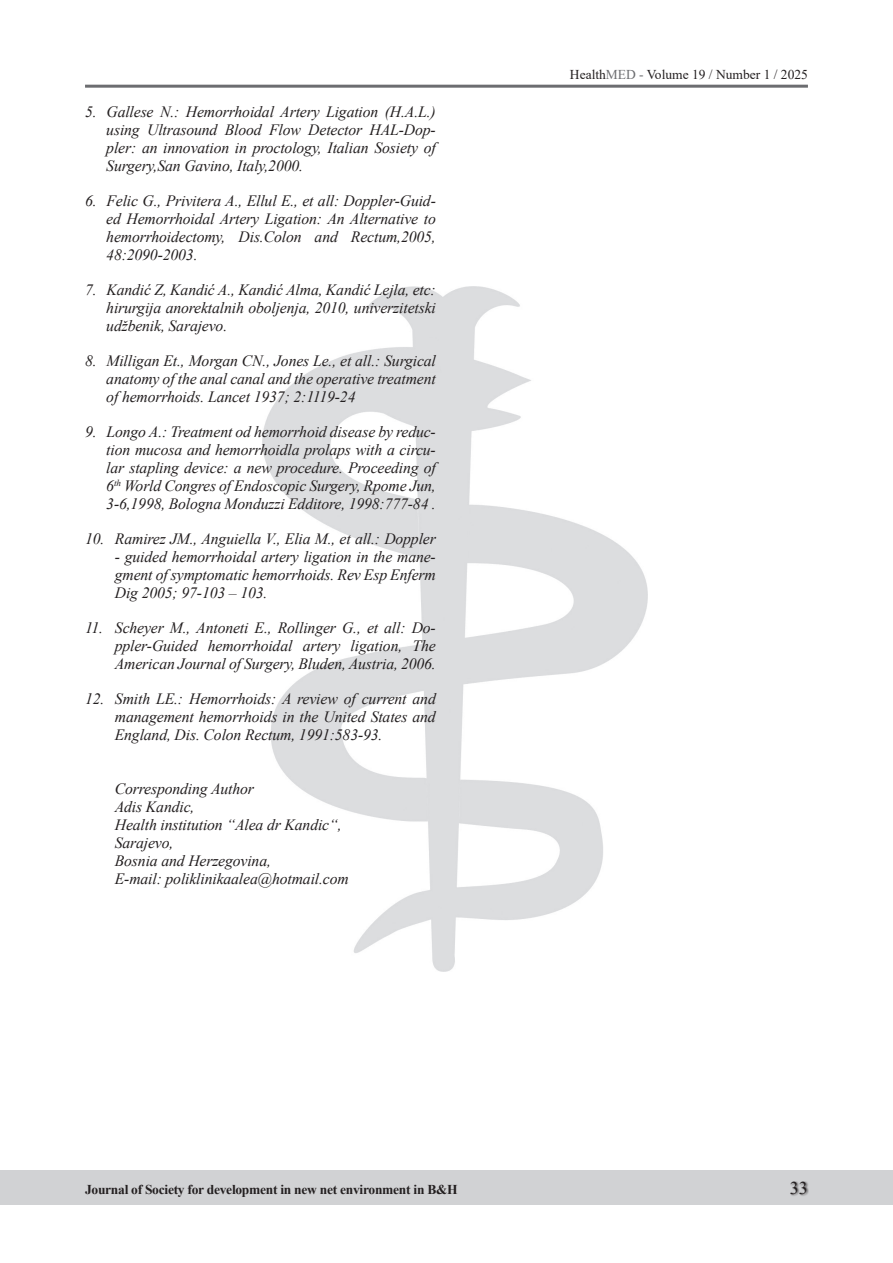
<style>
.page{position:relative;width:893px;height:1263px;background:#fff}
.page>*{position:absolute;margin:0;border:0;box-sizing:border-box;transform-origin:0 0}
.t1{font:18px "Times New Roman";color:#231f20}
.t2{font:italic 15.75px/18px "Times New Roman";letter-spacing:-.01em;color:#231f20;text-align:justify}
.t3{font:700 13.5px "Times New Roman";letter-spacing:-.02em;color:#231f20}
.t4{font:13.5px "Times New Roman";color:#231f20}
.s1{color:#6c6d70}
</style>
<div class="page">
<div style="left:0;top:1171px;width:893px;height:34px;background:#d1d2d4"></div>
<hr style="left:85px;top:85px;width:723px;height:3px;background:#6c6d70">
<div style="left:790px;top:1181px;width:19px;height:15px;background:#231f20;opacity:.75"></div>
<img style="left:263px;top:286px;width:384px;height:686px">
<p class="t2" style="left:106px;top:103px;width:331px;text-indent:-21px">5. Gallese N.: Hemorrhoidal Artery Ligation (H.A.L.) using Ultrasound Blood Flow Detector HAL-Dop&shy;pler: an innovation in proctology, Italian Sosiety of Surgery,San Gavino, Italy,2000.</p>
<p class="t2" style="left:106px;top:192px;width:331px;text-indent:-21px">6. Felic G., Privitera A., Ellul E., et all: Doppler-Guid&shy;ed Hemorrhoidal Artery Ligation: An Alternative to hemorrhoidectomy, Dis.Colon and Rectum,2005, 48:2090-2003.</p>
<p class="t2" style="left:106px;top:281px;width:331px;text-indent:-21px">7. Kandić Z, Kandić A., Kandić Alma, Kandić Lejla, etc: hirurgija anorektalnih oboljenja, 2010, univerzitetski udžbenik, Sarajevo.</p>
<p class="t2" style="left:106px;top:352px;width:331px;text-indent:-21px">8. Milligan Et., Morgan CN., Jones Le., et all.: Surgical anatomy of the anal canal and the operative treatment of hemorrhoids. Lancet 1937; 2:1119-24</p>
<p class="t2" style="left:106px;top:423px;width:331px;text-indent:-21px">9. Longo A.: Treatment od hemorrhoid disease by reduc&shy;tion mucosa and hemorrhoidla prolaps with a circu&shy;lar stapling device: a new procedure. Proceeding of 6<sup>th</sup> World Congres of Endoscopic Surgery, Rpome Jun, 3-6,1998, Bologna Monduzzi Edditore, 1998:777-84 .</p>
<p class="t2" style="left:85px;top:530px;width:352px">10. Ramirez JM., Anguiella V., Elia M., et all.: Doppler</p>
<p class="t2" style="left:115px;top:548px;width:323px">- guided hemorrhoidal artery ligation in the mane&shy;gment of symptomatic hemorrhoids. Rev Esp Enferm Dig 2005; 97-103 – 103.</p>
<p class="t2" style="left:115px;top:619px;width:323px;text-indent:-30px">11. Scheyer M., Antoneti E., Rollinger G., et all: Do&shy;ppler-Guided hemorrhoidal artery ligation, The American Journal of Surgery, Bluden, Austria, 2006.</p>
<p class="t2" style="left:115px;top:690px;width:323px;text-indent:-30px">12. Smith LE.: Hemorrhoids: A review of current and management hemorrhoids in the United States and England, Dis. Colon Rectum, 1991:583-93.</p>
<p class="t2" style="left:115px;top:780px;width:235px;text-align:left">Corresponding Author<br>Adis Kandic,<br>Health institution “Alea dr Kandic“,<br>Sarajevo,<br>Bosnia and Herzegovina,<br>E-mail: poliklinikaalea@hotmail.com</p>
<p class="t4" style="left:570px;top:65px;width:239px">Health<span class="s1">MED -</span> Volume 19 / Number 1 / 2025</p>
<p class="t3" style="left:85px;top:1179px;width:374px">Journal of Society for development in new net environment in B&amp;H</p>
<p class="t1" style="left:790px;top:1175px;width:19px">33</p>
</div>
